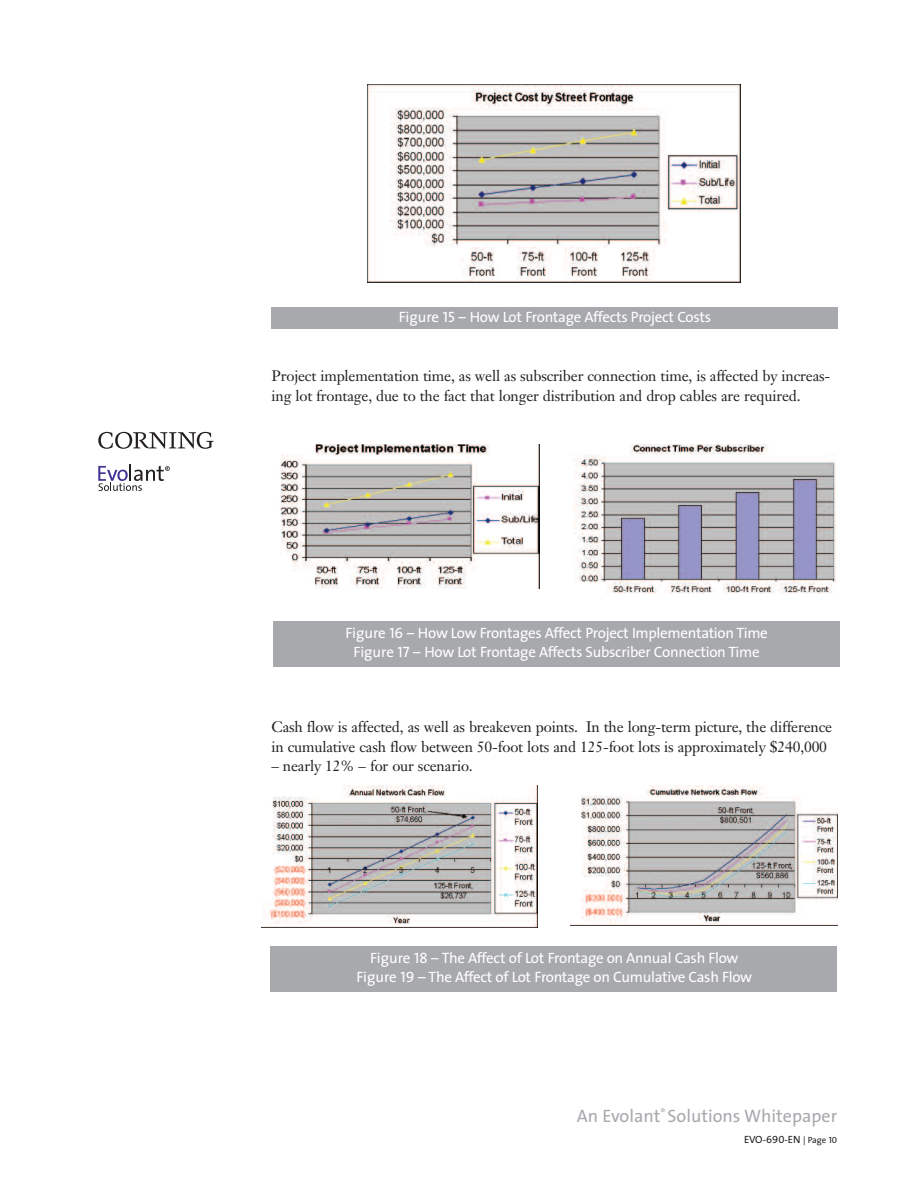
<style>
.page{position:relative;width:918px;height:1188px;background:#fff}
.page>*{position:absolute;margin:0;border:0;box-sizing:border-box;transform-origin:0 0}
.t1{font:18px "The Sans";color:#a8a9ad}
.t2{font:15px/19.5px "Janson Text";letter-spacing:-.01em;color:#231f20}
.t3{font:15px/19.5px "The Sans";letter-spacing:-.02em;color:#fff;text-align:center}
.t4{font:10.5px "The Sans Caps";color:#231f20}
.s1{font-family:"The Sans Caps"}
.s2{font-family:"The Sans"}
.s3{font-family:"The Sans";font-size:9px}
.s4{font-size:9px}
</style>
<div class="page">
<svg style="left:98px;top:465px;width:72px;height:26px"></svg>
<svg style="left:98px;top:432px;width:116px;height:17px"></svg>
<div style="left:271px;top:308px;width:567px;height:21px;background:#a8a9ad"></div>
<img style="left:368px;top:85px;width:372px;height:197px">
<div style="left:273px;top:621px;width:567px;height:46px;background:#a8a9ad"></div>
<div style="left:270px;top:444px;width:276px;height:145px;background:linear-gradient(to bottom,#fff,#fff)"></div>
<img style="left:270px;top:444px;width:269px;height:145px">
<img style="left:574px;top:444px;width:262px;height:150px">
<div style="left:270px;top:946px;width:567px;height:46px;background:#a8a9ad"></div>
<div style="left:262px;top:785px;width:275px;height:145px;background:linear-gradient(to right,#454341,#454341)"></div>
<img style="left:262px;top:785px;width:275px;height:142px">
<img style="left:570px;top:785px;width:267px;height:140px">
<p class="t3" style="left:399px;top:309px;width:314px">Figure <span class="s1">15</span> – How Lot Frontage Affects Project Costs</p>
<p class="t2" style="left:271px;top:368px;width:560px">Project implementation time, as well as subscriber connection time, is affected by increas&shy;ing lot frontage, due to the fact that longer distribution and drop cables are required.</p>
<p class="t3" style="left:345px;top:625px;width:424px">Figure <span class="s1">16</span> – How Low Frontages Affect Project Implementation Time<br>Figure <span class="s1">17</span> – How Lot Frontage Affects Subscriber Connection Time</p>
<p class="t2" style="left:271px;top:719px;width:562px">Cash flow is affected, as well as breakeven points. In the long-term picture, the difference in cumulative cash flow between 50-foot lots and 125-foot lots is approximately $240,000</p>
<p class="t2" style="left:271px;top:758px;width:203px">– nearly 12% – for our scenario.</p>
<p class="t3" style="left:356px;top:949px;width:397px">Figure <span class="s1">18</span> – The Affect of Lot Frontage on Annual Cash Flow<br>Figure <span class="s1">19</span> – The Affect of Lot Frontage on Cumulative Cash Flow</p>
<p class="t1" style="left:577px;top:1109px;width:262px">An Evolant<sup>®</sup> Solutions Whitepaper</p>
<p class="t4" style="left:744px;top:1136px;width:95px"><span class="s2">EVO</span>-690-EN <span class="s3">| Page</span> <span class="s4">10</span></p>
</div>
